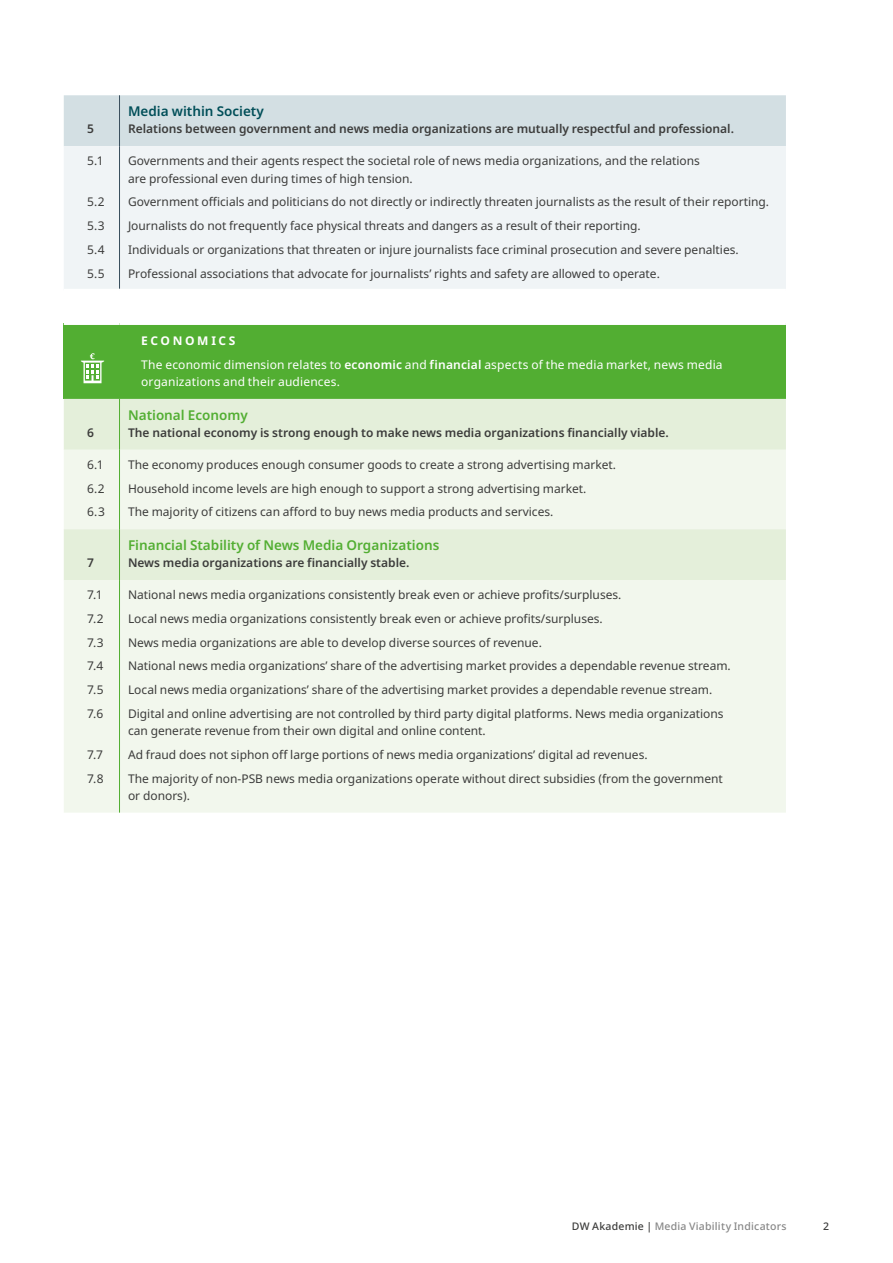
<style>
.page{position:relative;width:893px;height:1263px;background:#fff}
.page>*{position:absolute;margin:0;border:0;box-sizing:border-box;transform-origin:0 0}
.t1{font:600 13.5px "Noto Sans";color:#52ae32}
.t2{font:600 13.5px "Noto Sans";color:#004e58}
.t3{font:12px/23.7px "Noto Sans";color:#3c3c3b}
.t4{font:600 12px "Noto Sans";color:#3c3c3b}
.t5{font:12px/24px "Noto Sans";letter-spacing:.015em;color:#fff}
.t6{font:500 10.5px "Noto Sans";letter-spacing:.02em;color:#878787}
.t7{font:500 10.5px "Noto Sans";color:#3c3c3b}
.s1{font-weight:700}
.s2{font-weight:600}
.s3{color:#3c3c3b}
</style>
<div class="page">
<div style="left:64px;top:95px;width:722px;height:51px;background:#d3dfe3"></div>
<div style="left:64px;top:146px;width:722px;height:143px;background:#f0f4f6"></div>
<div style="left:64px;top:323px;width:722px;height:76px;background:#52ae32"></div>
<div style="left:64px;top:399px;width:722px;height:51px;background:#e4efda"></div>
<svg style="left:64px;top:450px;width:722px;height:363px;fill:#f2f7ed"></svg>
<hr style="left:119px;top:95px;width:1px;height:51px;background:#394e5c">
<hr style="left:119px;top:146px;width:1px;height:143px;background:#394e5c">
<hr style="left:119px;top:399px;width:1px;height:51px;background:#52ae32">
<hr style="left:119px;top:450px;width:1px;height:79px;background:#52ae32">
<hr style="left:119px;top:529px;width:1px;height:51px;background:#52ae32">
<hr style="left:119px;top:580px;width:1px;height:233px;background:#52ae32">
<hr style="left:64px;top:322px;width:56px;height:3px;background:#fff">
<hr style="left:120px;top:322px;width:666px;height:3px;background:#fff">
<svg style="left:81px;top:353px;width:23px;height:30px"></svg>
<p class="t4" style="left:87px;top:121px;width:8px">5</p>
<p class="t3" style="left:87px;top:149px;width:18px">5.1</p>
<p class="t3" style="left:87px;top:190px;width:19px;text-align:justify">5.2<br>5.3<br>5.4<br>5.5</p>
<p class="t4" style="left:87px;top:424px;width:8px">6</p>
<p class="t2" style="left:128px;top:102px;width:137px">Media within Society</p>
<p class="t4" style="left:128px;top:121px;width:608px">Relations between government and news media organizations are mutually respectful and professional.</p>
<p class="t3" style="left:128px;top:153px;width:573px;line-height:17.4px">Governments and their agents respect the societal role of news media organizations, and the relations are professional even during times of high tension.</p>
<p class="t3" style="left:128px;top:190px;width:643px">Government officials and politicians do not directly or indirectly threaten journalists as the result of their reporting.<br>Journalists do not frequently face physical threats and dangers as a result of their reporting.<br>Individuals or organizations that threaten or injure journalists face criminal prosecution and severe penalties.<br>Professional associations that advocate for journalists’ rights and safety are allowed to operate.</p>
<p class="t5" style="left:141px;top:329px;width:583px"><span class="s1">ECONOMICS<br></span>The economic dimension relates to <span class="s2">economic</span> and <span class="s2">financial</span> aspects of the media market, news media</p>
<p class="t5" style="left:141px;top:370px;width:200px">organizations and their audiences.</p>
<p class="t1" style="left:128px;top:405px;width:121px">National Economy</p>
<p class="t4" style="left:128px;top:424px;width:542px">The national economy is strong enough to make news media organizations financially viable.</p>
<p class="t3" style="left:87px;top:453px;width:19px;text-align:justify">6.1<br>6.2<br>6.3</p>
<p class="t3" style="left:128px;top:453px;width:490px">The economy produces enough consumer goods to create a strong advertising market.<br>Household income levels are high enough to support a strong advertising market.<br>The majority of citizens can afford to buy news media products and services.</p>
<p class="t4" style="left:87px;top:554px;width:8px">7</p>
<p class="t1" style="left:128px;top:535px;width:313px">Financial Stability of News Media Organizations</p>
<p class="t4" style="left:128px;top:554px;width:283px">News media organizations are financially stable.</p>
<p class="t3" style="left:87px;top:583px;width:18px;text-align:justify">7.1<br>7.2<br>7.3<br>7.4<br>7.5<br>7.6</p>
<p class="t3" style="left:87px;top:743px;width:18px">7.7<br>7.8</p>
<p class="t3" style="left:128px;top:583px;width:604px">National news media organizations consistently break even or achieve profits/surpluses.<br>Local news media organizations consistently break even or achieve profits/surpluses.<br>News media organizations are able to develop diverse sources of revenue.<br>National news media organizations’ share of the advertising market provides a dependable revenue stream.<br>Local news media organizations’ share of the advertising market provides a dependable revenue stream.<br>Digital and online advertising are not controlled by third party digital platforms. News media organizations</p>
<p class="t3" style="left:128px;top:719px;width:596px">can generate revenue from their own digital and online content.<br>Ad fraud does not siphon off large portions of news media organizations’ digital ad revenues.<br>The majority of non-PSB news media organizations operate without direct subsidies (from the government</p>
<p class="t3" style="left:128px;top:784px;width:63px">or donors).</p>
<p class="t6" style="left:572px;top:1219px;width:216px"><span class="s3">DW Akademie |</span> Media Viability Indicators</p>
<p class="t7" style="left:823px;top:1219px;width:8px">2</p>
</div>
